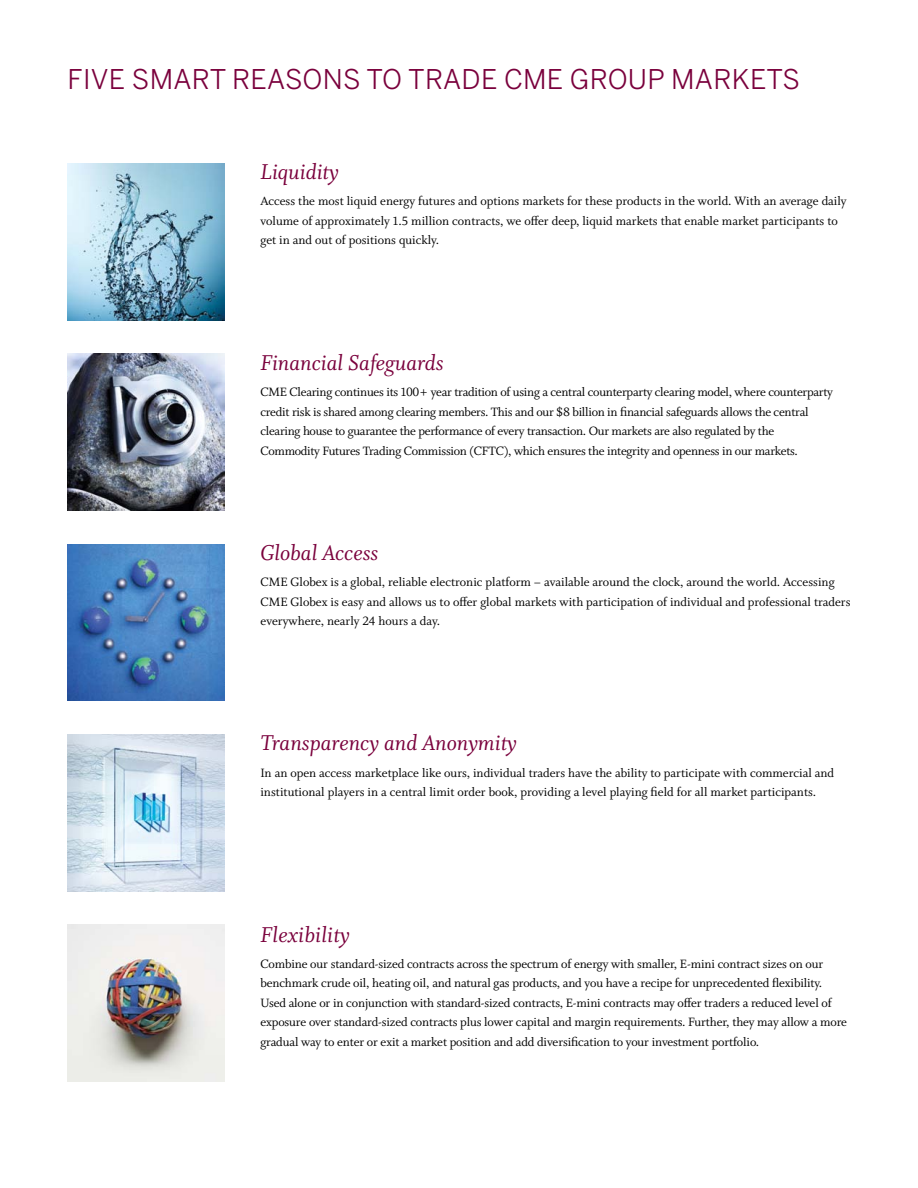
<style>
.page{position:relative;width:918px;height:1188px;background:#fff}
.page>*{position:absolute;margin:0;border:0;box-sizing:border-box;transform-origin:0 0}
.t1{font:27px "Benton Sans";letter-spacing:.01em;color:#7a003c}
.t2{font:24px "Whitman Italic LF";color:#7a003c}
.t3{font:13.5px/19.5px "Whitman Roman LF";letter-spacing:-.01em;color:#000}
</style>
<div class="page">
<img style="left:68px;top:925px;width:156px;height:156px">
<img style="left:68px;top:735px;width:156px;height:156px">
<img style="left:68px;top:544px;width:156px;height:157px">
<img style="left:68px;top:354px;width:156px;height:156px">
<img style="left:68px;top:164px;width:156px;height:156px">
<h1 class="t1" style="left:68px;top:63px;width:184px">FIVE SMART REASONS</h1>
<h1 class="t1" style="left:367px;top:63px;width:77px">TO TRADE</h1>
<h1 class="t1" style="left:504px;top:63px;width:86px">CME GRO</h1>
<h1 class="t1" style="left:628px;top:63px;width:86px">UP MARKE</h1>
<h1 class="t1" style="left:767px;top:63px;width:31px">TS</h1>
<h2 class="t2" style="left:260px;top:159px;width:80px">Liquidity</h2>
<p class="t3" style="left:260px;top:192px;width:588px">Access the most liquid energy futures and options markets for these products in the world. With an average daily volume of approximately 1.5 million contracts, we offer deep, liquid markets that enable market participants to get in and out of positions quickly.</p>
<h2 class="t2" style="left:260px;top:350px;width:185px">Financial Safeguards</h2>
<p class="t3" style="left:260px;top:383px;width:574px">CME Clearing continues its 100+ year tradition of using a central counterparty clearing model, where counterparty credit risk is shared among clearing members. This and our $8 billion in financial safeguards allows the central clearing house to guarantee the performance of every transaction. Our markets are also regulated by the Commodity Futures Trading Commission (CFTC), which ensures the integrity and openness in our markets.</p>
<h2 class="t2" style="left:260px;top:540px;width:120px">Global Access</h2>
<p class="t3" style="left:260px;top:573px;width:592px">CME Globex is a global, reliable electronic platform – available around the clock, around the world. Accessing<br>CME Globex is easy and allows us to offer global markets with participation of individual and professional traders everywhere, nearly 24 hours a day.</p>
<h2 class="t2" style="left:260px;top:730px;width:258px">Transparency and Anonymity</h2>
<p class="t3" style="left:260px;top:764px;width:575px">In an open access marketplace like ours, individual traders have the ability to participate with commercial and institutional players in a central limit order book, providing a level playing field for all market participants.</p>
<h2 class="t2" style="left:260px;top:921px;width:91px">Flexibility</h2>
<p class="t3" style="left:260px;top:955px;width:588px">Combine our standard-sized contracts across the spectrum of energy with smaller, E-mini contract sizes on our benchmark crude oil, heating oil, and natural gas products, and you have a recipe for unprecedented flexibility.<br>Used alone or in conjunction with standard-sized contracts, E-mini contracts may offer traders a reduced level of exposure over standard-sized contracts plus lower capital and margin requirements. Further, they may allow a more gradual way to enter or exit a market position and add diversification to your investment portfolio.</p>
</div>
